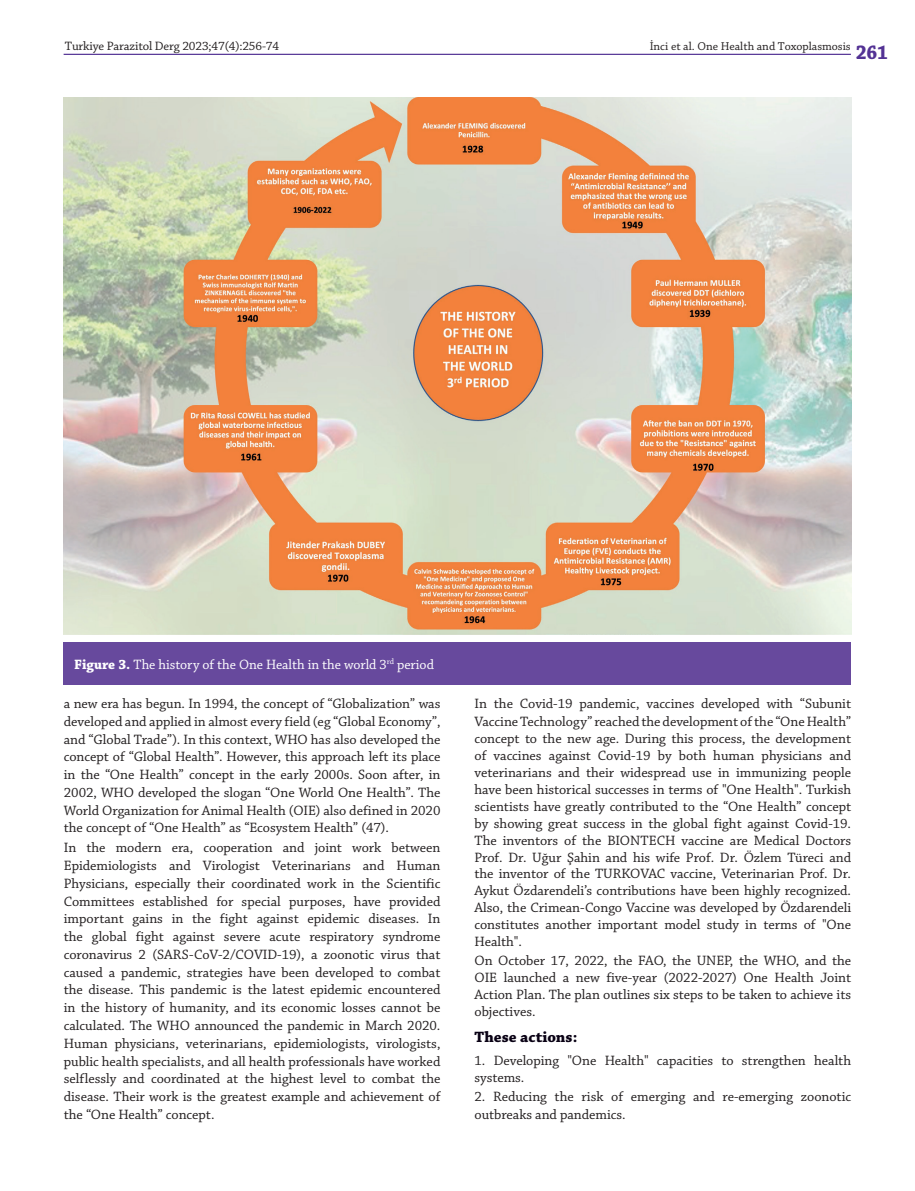
<style>
.page{position:relative;width:915px;height:1191px;background:#fff}
.page>*{position:absolute;margin:0;border:0;box-sizing:border-box;transform-origin:0 0}
.t1{font:700 21px "Chaparral Pro";color:#533294;scale:.92 1}
.t2{font:700 15.75px "Chaparral Pro";color:#090114}
.t3{font:14.25px/17.7px "Chaparral Pro";letter-spacing:-.005em;color:#231f20;text-align:justify}
.t4{font:14.25px "Chaparral Pro";color:#fff}
.t5{font:12.75px "Chaparral Pro";letter-spacing:-.01em;color:#231f20}
.t6{font:12px "Chaparral Pro";color:#231f20}
.s1{font-weight:700}
</style>
<div class="page">
<hr style="left:64px;top:54px;width:786px;height:1px;background:#533294">
<div style="left:64px;top:642px;width:786px;height:43px;background:#67499d"></div>
<img style="left:64px;top:98px;width:786px;height:537px">
<p class="t5" style="left:65px;top:39px;width:216px">Turkiye Parazitol Derg 2023;47(4):256-74</p>
<p class="t6" style="left:649px;top:39px;width:202px">İnci et al. One Health and Toxoplasmosis</p>
<h1 class="t1" style="left:855px;top:40px;width:37px">261</h1>
<p class="t4" style="left:74px;top:656px;width:361px"><span class="s1">Figure 3.</span> The history of the One Health in the world 3<sup>rd</sup> period</p>
<p class="t3" style="left:64px;top:695px;width:378px">a new era has begun. In 1994, the concept of “Globalization” was developed and applied in almost every field (eg “Global Economy”, and “Global Trade”). In this context, WHO has also developed the concept of “Global Health”. However, this approach left its place in the “One Health” concept in the early 2000s. Soon after, in 2002, WHO developed the slogan “One World One Health”. The World Organization for Animal Health (OIE) also defined in 2020 the concept of “One Health” as “Ecosystem Health” (47).</p>
<p class="t3" style="left:64px;top:839px;width:378px">In the modern era, cooperation and joint work between Epidemiologists and Virologist Veterinarians and Human Physicians, especially their coordinated work in the Scientific Committees established for special purposes, have provided important gains in the fight against epidemic diseases. In the global fight against severe acute respiratory syndrome coronavirus 2 (SARS-CoV-2/COVID-19), a zoonotic virus that caused a pandemic, strategies have been developed to combat the disease. This pandemic is the latest epidemic encountered in the history of humanity, and its economic losses cannot be calculated. The WHO announced the pandemic in March 2020.<br>Human physicians, veterinarians, epidemiologists, virologists, public health specialists, and all health professionals have worked selflessly and coordinated at the highest level to combat the disease. Their work is the greatest example and achievement of the “One Health” concept.</p>
<p class="t3" style="left:474px;top:696px;width:378px;line-height:17px">In the Covid-19 pandemic, vaccines developed with “Subunit Vaccine Technology” reached the development of the “One Health” concept to the new age. During this process, the development of vaccines against Covid-19 by both human physicians and veterinarians and their widespread use in immunizing people have been historical successes in terms of "One Health". Turkish scientists have greatly contributed to the “One Health” concept by showing great success in the global fight against Covid-19.<br>The inventors of the BIONTECH vaccine are Medical Doctors Prof. Dr. Uğur Şahin and his wife Prof. Dr. Özlem Türeci and the inventor of the TURKOVAC vaccine, Veterinarian Prof. Dr.<br>Aykut Özdarendeli’s contributions have been highly recognized.<br>Also, the Crimean-Congo Vaccine was developed by Özdarendeli constitutes another important model study in terms of "One Health".</p>
<p class="t3" style="left:474px;top:953px;width:378px;line-height:17px">On October 17, 2022, the FAO, the UNEP, the WHO, and the OIE launched a new five-year (2022-2027) One Health Joint Action Plan. The plan outlines six steps to be taken to achieve its objectives.</p>
<p class="t2" style="left:474px;top:1027px;width:104px">These actions:</p>
<p class="t3" style="left:474px;top:1052px;width:378px;line-height:17px">1. Developing "One Health" capacities to strengthen health systems.</p>
<p class="t3" style="left:474px;top:1088px;width:378px">2. Reducing the risk of emerging and re-emerging zoonotic outbreaks and pandemics.</p>
</div>
